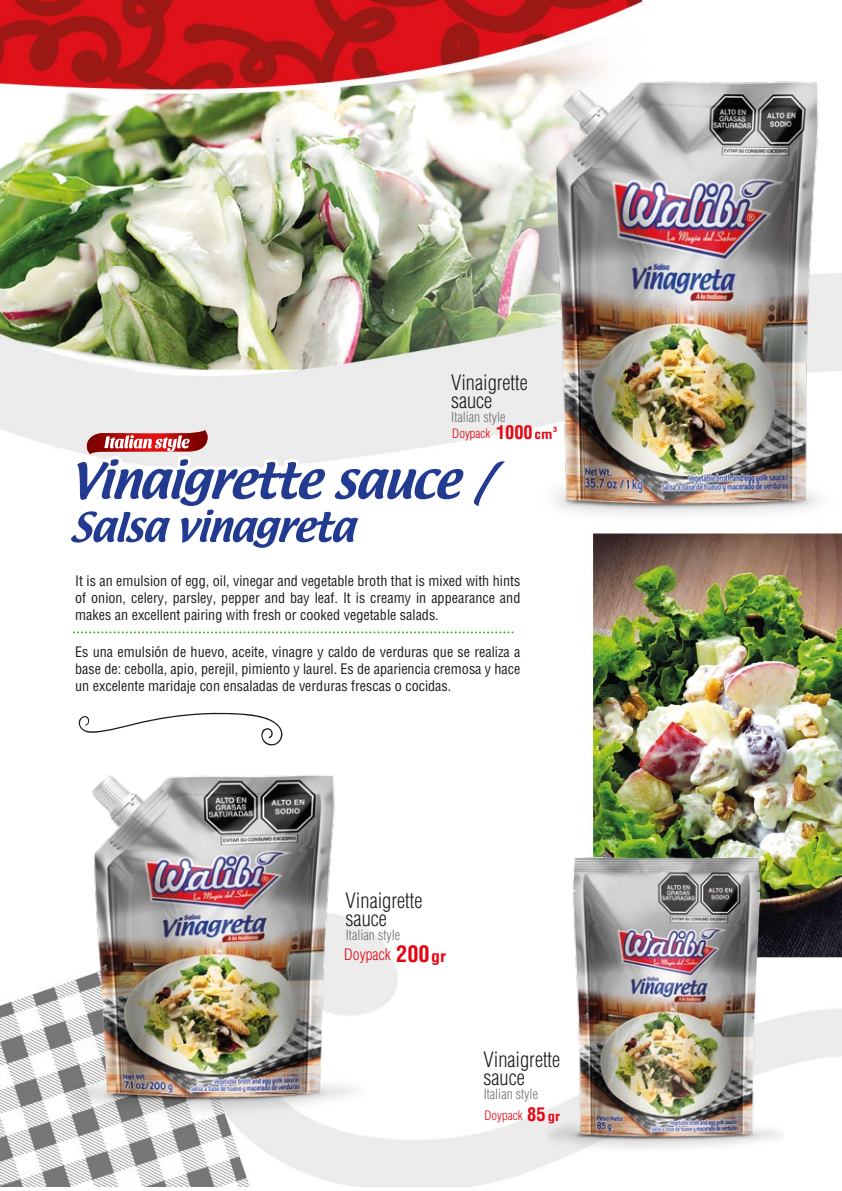
<style>
.page{position:relative;width:842px;height:1191px;background:#fff}
.page>*{position:absolute;margin:0;border:0;box-sizing:border-box;transform-origin:0 0}
.t1{font:300 condensed 20.6px/18px "Helvetica LT Std";color:#1d1d1b}
.t2{font:700 condensed 18.4px "Helvetica LT Std";color:#e30613}
.t3{font:300 condensed 15.4px "Helvetica LT Std";color:#e30613}
.t4{font:condensed 14.2px/17px "Helvetica LT Std";color:#1d1d1b;text-align:justify}
.t5{font:300 condensed 13.8px "Helvetica LT Std";color:#706f6f}
.t6{font:300 condensed 12.8px "Helvetica LT Std";color:#e30613}
.t7{font:700 condensed 7px "Helvetica LT Std";color:#e30613;scale:1.16 1}
.s1{font-size:12.8px}
.s2{font-weight:700;font-size:22.4px}
.s3{font-weight:700}
.s4{font-weight:700;font-size:18.4px}
</style>
<div class="page">
<img style="left:0;top:0;width:842px;height:1187px">
<img style="left:544px;top:857px;width:239px;height:294px">
<img style="left:53px;top:749px;width:317px;height:368px">
<img style="left:508px;top:71px;width:334px;height:452px">
<svg style="left:64px;top:270px;width:454px;height:482px"></svg>
<h1 class="t1" style="left:451px;top:373px;width:78px">Vinaigrette sauce</h1>
<p class="t5" style="left:451px;top:409px;width:56px">Italian style</p>
<p class="t2" style="left:496px;top:421px;width:58px">1000<span class="s1">cm</span></p>
<p class="t7" style="left:553px;top:425px;width:5px">3</p>
<p class="t6" style="left:452px;top:425px;width:40px">Doypack</p>
<p class="t4" style="left:75px;top:572px;width:447px">It is an emulsion of egg, oil, vinegar and vegetable broth that is mixed with hints of onion, celery, parsley, pepper and bay leaf. It is creamy in appearance and makes an excellent pairing with fresh or cooked vegetable salads.</p>
<p class="t4" style="left:75px;top:643px;width:447px">Es una emulsión de huevo, aceite, vinagre y caldo de verduras que se realiza a base de: cebolla, apio, perejil, pimiento y laurel. Es de apariencia cremosa y hace un excelente maridaje con ensaladas de verduras frescas o cocidas.</p>
<h1 class="t1" style="left:346px;top:891px;width:78px">Vinaigrette sauce</h1>
<p class="t5" style="left:346px;top:926px;width:56px">Italian style</p>
<p class="t3" style="left:344px;top:944px;width:103px">Doypack <span class="s2">200</span><span class="s3">gr</span></p>
<h1 class="t1" style="left:483px;top:1050px;width:78px">Vinaigrette sauce</h1>
<p class="t5" style="left:484px;top:1085px;width:56px">Italian style</p>
<p class="t6" style="left:485px;top:1107px;width:77px">Doypack <span class="s4">85</span> <span class="s3">gr</span></p>
</div>
